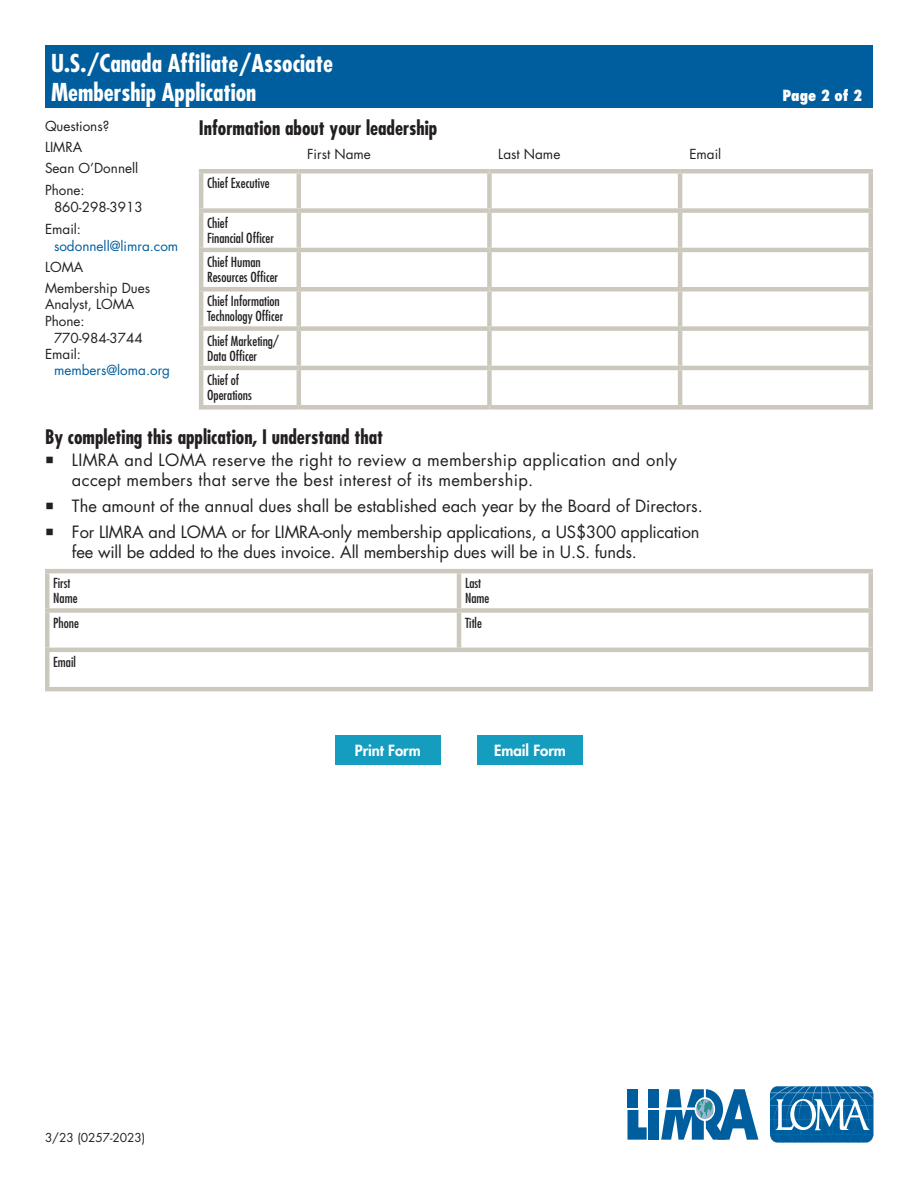
<style>
.page{position:relative;width:918px;height:1188px;background:#fff}
.page>*{position:absolute;margin:0;border:0;box-sizing:border-box;transform-origin:0 0}
.t1{font:700 condensed 24px/28.8px "Futura Std";color:#fff}
.t2{font:700 condensed 19.5px "Futura Std";color:#231f20}
.t3{font:16.5px/25.8px "Futura Std";color:#231f20}
.t4{font:16.5px/19.8px "Futura Std";letter-spacing:.02em;color:#231f20}
.t5{font:800 15px "Futura Std";letter-spacing:-.005em;color:#fff}
.t6{font:800 condensed 15px "Futura Std";color:#fff}
.t7{font:condensed 13.5px/15px "Futura Std";color:#231f20}
.t8{font:13.5px/21.5px "Futura Std";color:#231f20}
.t9{font:13.5px "Futura Std";color:#005e9e}
.t10{font:12px "Futura Std";letter-spacing:-.005em;color:#231f20}
</style>
<div class="page">
<div style="left:199px;top:169px;width:100px;height:5px;background:#ccc8bd"></div>
<hr style="left:199px;top:174px;width:4px;height:34px;background:#ccc8bd">
<div style="left:299px;top:169px;width:190px;height:5px;background:#ccc8bd"></div>
<hr style="left:297px;top:174px;width:4px;height:34px;background:#ccc8bd">
<div style="left:489px;top:169px;width:191px;height:5px;background:#ccc8bd"></div>
<div style="left:487px;top:174px;width:5px;height:34px;background:#ccc8bd"></div>
<div style="left:680px;top:169px;width:193px;height:5px;background:#ccc8bd"></div>
<hr style="left:678px;top:174px;width:4px;height:34px;background:#ccc8bd">
<div style="left:868px;top:174px;width:5px;height:34px;background:#ccc8bd"></div>
<div style="left:199px;top:208px;width:100px;height:5px;background:#ccc8bd"></div>
<hr style="left:199px;top:213px;width:4px;height:35px;background:#ccc8bd">
<div style="left:299px;top:208px;width:190px;height:5px;background:#ccc8bd"></div>
<hr style="left:297px;top:213px;width:4px;height:35px;background:#ccc8bd">
<div style="left:489px;top:208px;width:191px;height:5px;background:#ccc8bd"></div>
<div style="left:487px;top:213px;width:5px;height:35px;background:#ccc8bd"></div>
<div style="left:680px;top:208px;width:193px;height:5px;background:#ccc8bd"></div>
<hr style="left:678px;top:213px;width:4px;height:35px;background:#ccc8bd">
<div style="left:868px;top:213px;width:5px;height:35px;background:#ccc8bd"></div>
<hr style="left:199px;top:248px;width:100px;height:4px;background:#ccc8bd">
<hr style="left:199px;top:252px;width:4px;height:35px;background:#ccc8bd">
<hr style="left:299px;top:248px;width:190px;height:4px;background:#ccc8bd">
<hr style="left:297px;top:252px;width:4px;height:35px;background:#ccc8bd">
<hr style="left:489px;top:248px;width:191px;height:4px;background:#ccc8bd">
<div style="left:487px;top:252px;width:5px;height:35px;background:#ccc8bd"></div>
<hr style="left:680px;top:248px;width:193px;height:4px;background:#ccc8bd">
<hr style="left:678px;top:252px;width:4px;height:35px;background:#ccc8bd">
<div style="left:868px;top:252px;width:5px;height:35px;background:#ccc8bd"></div>
<div style="left:199px;top:287px;width:100px;height:5px;background:#ccc8bd"></div>
<hr style="left:199px;top:292px;width:4px;height:34px;background:#ccc8bd">
<div style="left:299px;top:287px;width:190px;height:5px;background:#ccc8bd"></div>
<hr style="left:297px;top:292px;width:4px;height:34px;background:#ccc8bd">
<div style="left:489px;top:287px;width:191px;height:5px;background:#ccc8bd"></div>
<div style="left:487px;top:292px;width:5px;height:34px;background:#ccc8bd"></div>
<div style="left:680px;top:287px;width:193px;height:5px;background:#ccc8bd"></div>
<hr style="left:678px;top:292px;width:4px;height:34px;background:#ccc8bd">
<div style="left:868px;top:292px;width:5px;height:34px;background:#ccc8bd"></div>
<div style="left:199px;top:326px;width:100px;height:5px;background:#ccc8bd"></div>
<hr style="left:199px;top:331px;width:4px;height:35px;background:#ccc8bd">
<div style="left:299px;top:326px;width:190px;height:5px;background:#ccc8bd"></div>
<hr style="left:297px;top:331px;width:4px;height:35px;background:#ccc8bd">
<div style="left:489px;top:326px;width:191px;height:5px;background:#ccc8bd"></div>
<div style="left:487px;top:331px;width:5px;height:35px;background:#ccc8bd"></div>
<div style="left:680px;top:326px;width:193px;height:5px;background:#ccc8bd"></div>
<hr style="left:678px;top:331px;width:4px;height:35px;background:#ccc8bd">
<div style="left:868px;top:331px;width:5px;height:35px;background:#ccc8bd"></div>
<hr style="left:199px;top:366px;width:100px;height:4px;background:#ccc8bd">
<hr style="left:199px;top:370px;width:4px;height:35px;background:#ccc8bd">
<hr style="left:299px;top:366px;width:190px;height:4px;background:#ccc8bd">
<hr style="left:297px;top:370px;width:4px;height:35px;background:#ccc8bd">
<hr style="left:489px;top:366px;width:191px;height:4px;background:#ccc8bd">
<div style="left:487px;top:370px;width:5px;height:35px;background:#ccc8bd"></div>
<hr style="left:680px;top:366px;width:193px;height:4px;background:#ccc8bd">
<hr style="left:678px;top:370px;width:4px;height:35px;background:#ccc8bd">
<div style="left:868px;top:370px;width:5px;height:35px;background:#ccc8bd"></div>
<div style="left:199px;top:405px;width:100px;height:5px;background:#ccc8bd"></div>
<div style="left:299px;top:405px;width:190px;height:5px;background:#ccc8bd"></div>
<div style="left:489px;top:405px;width:191px;height:5px;background:#ccc8bd"></div>
<div style="left:680px;top:405px;width:193px;height:5px;background:#ccc8bd"></div>
<hr style="left:45px;top:569px;width:414px;height:4px;background:#ccc8bd">
<div style="left:45px;top:573px;width:5px;height:35px;background:#ccc8bd"></div>
<hr style="left:459px;top:569px;width:414px;height:4px;background:#ccc8bd">
<hr style="left:457px;top:573px;width:4px;height:35px;background:#ccc8bd">
<div style="left:868px;top:573px;width:5px;height:35px;background:#ccc8bd"></div>
<div style="left:45px;top:608px;width:414px;height:5px;background:#ccc8bd"></div>
<div style="left:45px;top:613px;width:5px;height:35px;background:#ccc8bd"></div>
<div style="left:459px;top:608px;width:414px;height:5px;background:#ccc8bd"></div>
<hr style="left:457px;top:613px;width:4px;height:35px;background:#ccc8bd">
<div style="left:868px;top:613px;width:5px;height:35px;background:#ccc8bd"></div>
<hr style="left:45px;top:648px;width:414px;height:4px;background:#ccc8bd">
<div style="left:45px;top:652px;width:5px;height:35px;background:#ccc8bd"></div>
<hr style="left:459px;top:648px;width:414px;height:4px;background:#ccc8bd">
<div style="left:868px;top:652px;width:5px;height:35px;background:#ccc8bd"></div>
<hr style="left:45px;top:687px;width:414px;height:4px;background:#ccc8bd">
<hr style="left:459px;top:687px;width:414px;height:4px;background:#ccc8bd">
<div style="left:335px;top:735px;width:106px;height:30px;background:#149dbf"></div>
<div style="left:477px;top:735px;width:106px;height:30px;background:#149dbf"></div>
<div style="left:45px;top:45px;width:828px;height:63px;background:#005e9e"></div>
<svg style="left:770px;top:1086px;width:103px;height:57px;background:#3580b3"></svg>
<svg style="left:628px;top:1110px;width:19px;height:30px"></svg>
<div style="left:628px;top:1089px;width:10px;height:18px;background:#005e9e"></div>
<div style="left:648px;top:1089px;width:11px;height:18px;background:#005e9e"></div>
<div style="left:648px;top:1110px;width:11px;height:30px;background:#005e9e"></div>
<svg style="left:661px;top:1089px;width:97px;height:51px"></svg>
<h1 class="t1" style="left:51px;top:49px;width:284px">U.S./Canada Affiliate/Associate<br>Membership Application</h1>
<p class="t8" style="left:45px;top:115px;width:95px">Questions?<br>LIMRA<br>Sean O’Donnell<br>Phone:</p>
<p class="t8" style="left:45px;top:195px;width:99px;line-height:22.6px;text-indent:9px">860-298-3913<br>Email:</p>
<p class="t9" style="left:54px;top:237px;width:126px">sodonnell@limra.com</p>
<p class="t8" style="left:45px;top:256px;width:107px;line-height:21px">LOMA<br>Membership Dues</p>
<p class="t8" style="left:45px;top:295px;width:91px;line-height:17.7px">Analyst, LOMA<br>Phone:</p>
<p class="t8" style="left:45px;top:330px;width:99px;line-height:16.2px;text-indent:9px">770-984-3744<br>Email:</p>
<p class="t9" style="left:54px;top:361px;width:118px">members@loma.org</p>
<p class="t2" style="left:199px;top:116px;width:240px">Information about your leadership</p>
<p class="t7" style="left:207px;top:176px;width:64px">Chief Executive</p>
<p class="t7" style="left:207px;top:215px;width:69px">Chief<br>Financial Officer</p>
<p class="t7" style="left:207px;top:254px;width:73px">Chief Human<br>Resources Officer</p>
<p class="t7" style="left:207px;top:294px;width:78px">Chief Information<br>Technology Officer</p>
<p class="t7" style="left:207px;top:333px;width:73px">Chief Marketing/<br>Data Officer</p>
<p class="t7" style="left:207px;top:373px;width:46px">Chief of<br>Operations</p>
<p class="t8" style="left:307px;top:143px;width:65px">First Name</p>
<p class="t8" style="left:498px;top:143px;width:64px">Last Name</p>
<p class="t8" style="left:689px;top:143px;width:33px">Email</p>
<p class="t2" style="left:45px;top:424px;width:340px">By completing this application, I understand that</p>
<p class="t4" style="left:72px;top:451px;width:607px">LIMRA and LOMA reserve the right to review a membership application and only accept members that serve the best interest of its membership.</p>
<p class="t3" style="left:72px;top:493px;width:632px">The amount of the annual dues shall be established each year by the Board of Directors.<br>For LIMRA and LOMA or for LIMRA-only membership applications, a US$300 application</p>
<p class="t3" style="left:72px;top:539px;width:566px">fee will be added to the dues invoice. All membership dues will be in U.S. funds.</p>
<p class="t7" style="left:53px;top:576px;width:26px">First<br>Name</p>
<p class="t7" style="left:465px;top:576px;width:26px">Last<br>Name</p>
<p class="t7" style="left:53px;top:615px;width:27px">Phone</p>
<p class="t7" style="left:465px;top:615px;width:18px">Title</p>
<p class="t7" style="left:53px;top:654px;width:24px">Email</p>
<p class="t5" style="left:355px;top:741px;width:67px">Print Form</p>
<p class="t5" style="left:494px;top:741px;width:73px">Email Form</p>
<p class="t6" style="left:782px;top:86px;width:81px">Page 2 of 2</p>
<p class="t10" style="left:45px;top:1130px;width:102px">3/23 (0257-2023)</p>
</div>
